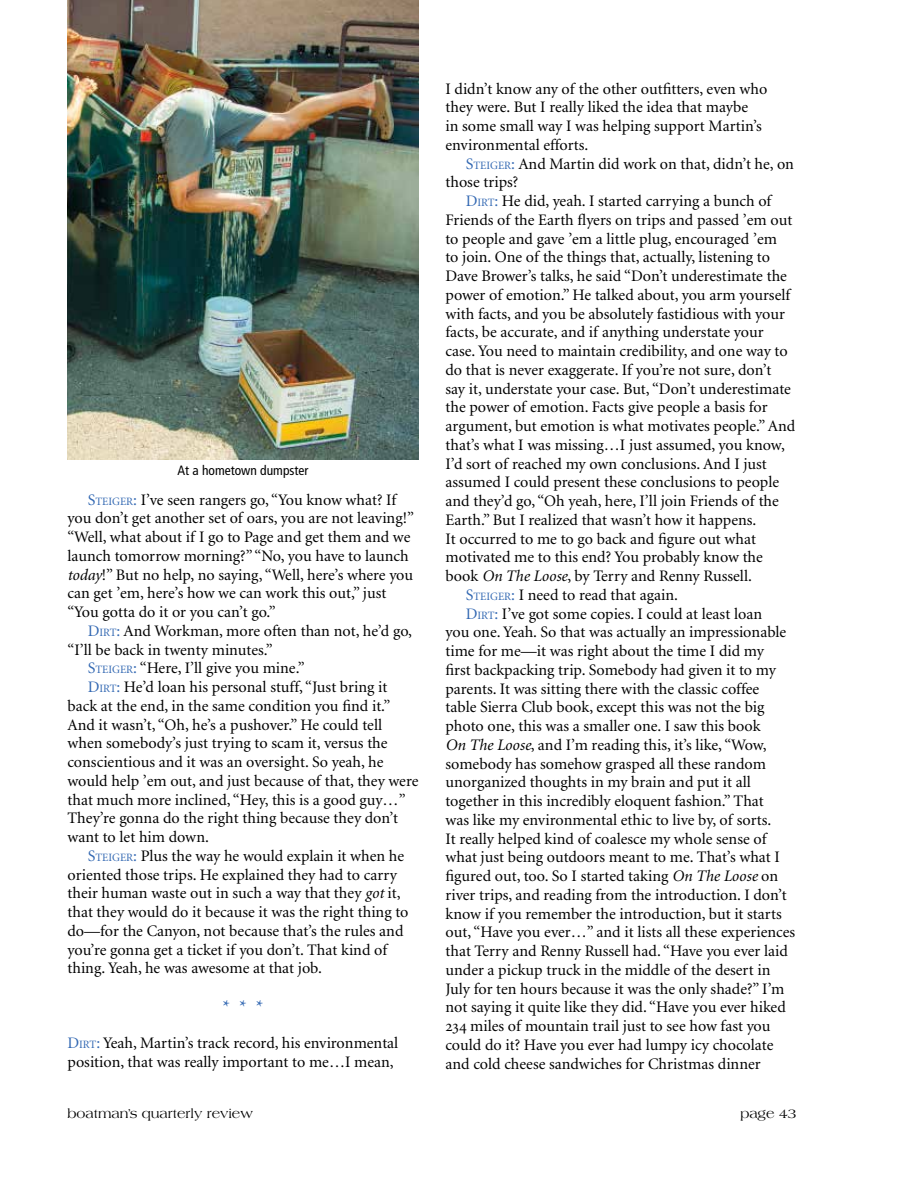
<style>
.page{position:relative;width:918px;height:1188px;background:#fff}
.page>*{position:absolute;margin:0;border:0;box-sizing:border-box;transform-origin:0 0}
.t1{font:16.05px/18.8px "Minion";color:#000}
.t2{font:700 16.05px "Minion";color:#3469b3}
.t3{font:13.5px "Americana";color:#000}
.t4{font:condensed 13.5px "Frutiger";color:#000}
.s1{color:#3469b3}
.s2{font-size:11.25px;color:#3469b3}
.s3{font-style:italic}
.s4{font-family:"Minion Exp"}
</style>
<div class="page">
<img style="left:68px;top:0;width:350px;height:459px">
<p class="t4" style="left:178px;top:462px;width:132px">At a hometown dumpster</p>
<p class="t1" style="left:67px;top:491px;width:348px;text-indent:20px"><span class="s1">S</span><span class="s2">TEIGER</span><span class="s1">:</span> I’ve seen rangers go, “You know what? If you don’t get another set of oars, you are not leaving!” “Well, what about if I go to Page and get them and we launch tomorrow morning?” “No, you have to launch <span class="s3">today</span>!” But no help, no saying, “Well, here’s where you can get ’em, here’s how we can work this out,” just “You gotta do it or you can’t go.”</p>
<p class="t1" style="left:88px;top:622px;width:326px"><span class="s1">D</span><span class="s2">IRT</span><span class="s1">:</span> And Workman, more often than not, he’d go,</p>
<p class="t1" style="left:67px;top:641px;width:207px">“I’ll be back in twenty minutes.”</p>
<p class="t1" style="left:88px;top:659px;width:219px"><span class="s1">S</span><span class="s2">TEIGER</span><span class="s1">:</span> “Here, I’ll give you mine.”</p>
<p class="t1" style="left:88px;top:678px;width:301px"><span class="s1">D</span><span class="s2">IRT</span><span class="s1">:</span> He’d loan his personal stuff, “Just bring it</p>
<p class="t1" style="left:67px;top:697px;width:324px">back at the end, in the same condition you find it.”</p>
<p class="t1" style="left:67px;top:716px;width:316px">And it wasn’t, “Oh, he’s a pushover.” He could tell</p>
<p class="t1" style="left:67px;top:734px;width:322px">when somebody’s just trying to scam it, versus the</p>
<p class="t1" style="left:67px;top:753px;width:317px">conscientious and it was an oversight. So yeah, he</p>
<p class="t1" style="left:67px;top:772px;width:352px">would help ’em out, and just because of that, they were</p>
<p class="t1" style="left:67px;top:791px;width:340px">that much more inclined, “Hey, this is a good guy…”</p>
<p class="t1" style="left:67px;top:809px;width:332px">They’re gonna do the right thing because they don’t</p>
<p class="t1" style="left:67px;top:828px;width:143px">want to let him down.</p>
<p class="t1" style="left:88px;top:847px;width:318px"><span class="s1">S</span><span class="s2">TEIGER</span><span class="s1">:</span> Plus the way he would explain it when he</p>
<p class="t1" style="left:67px;top:866px;width:331px">oriented those trips. He explained they had to carry</p>
<p class="t1" style="left:67px;top:884px;width:335px">their human waste out in such a way that they <span class="s3">got</span> it,</p>
<p class="t1" style="left:67px;top:903px;width:343px">that they would do it because it was the right thing to</p>
<p class="t1" style="left:67px;top:922px;width:338px">do—for the Canyon, not because that’s the rules and</p>
<p class="t1" style="left:67px;top:941px;width:321px">you’re gonna get a ticket if you don’t. That kind of</p>
<p class="t1" style="left:67px;top:959px;width:256px">thing. Yeah, he was awesome at that job.</p>
<p class="t2" style="left:223px;top:998px;width:42px">* * *</p>
<p class="t1" style="left:67px;top:1034px;width:332px"><span class="s1">D</span><span class="s2">IRT</span><span class="s1">:</span> Yeah, Martin’s track record, his environmental position, that was really important to me…I mean,</p>
<p class="t1" style="left:445px;top:80px;width:323px">I didn’t know any of the other outfitters, even who they were. But I really liked the idea that maybe<br>in some small way I was helping support Martin’s environmental efforts.</p>
<p class="t1" style="left:445px;top:155px;width:350px;text-indent:20px"><span class="s1">S</span><span class="s2">TEIGER</span><span class="s1">:</span> And Martin did work on that, didn’t he, on those trips?</p>
<p class="t1" style="left:466px;top:192px;width:307px"><span class="s1">D</span><span class="s2">IRT</span><span class="s1">:</span> He did, yeah. I started carrying a bunch of</p>
<p class="t1" style="left:445px;top:211px;width:348px">Friends of the Earth flyers on trips and passed ’em out</p>
<p class="t1" style="left:445px;top:230px;width:333px">to people and gave ’em a little plug, encouraged ’em</p>
<p class="t1" style="left:445px;top:249px;width:326px">to join. One of the things that, actually, listening to</p>
<p class="t1" style="left:445px;top:267px;width:343px">Dave Brower’s talks, he said “Don’t underestimate the</p>
<p class="t1" style="left:445px;top:286px;width:346px">power of emotion.” He talked about, you arm yourself</p>
<p class="t1" style="left:445px;top:305px;width:341px">with facts, and you be absolutely fastidious with your</p>
<p class="t1" style="left:445px;top:324px;width:320px">facts, be accurate, and if anything understate your</p>
<p class="t1" style="left:445px;top:342px;width:344px">case. You need to maintain credibility, and one way to</p>
<p class="t1" style="left:445px;top:361px;width:327px">do that is never exaggerate. If you’re not sure, don’t</p>
<p class="t1" style="left:445px;top:380px;width:347px">say it, understate your case. But, “Don’t underestimate</p>
<p class="t1" style="left:445px;top:399px;width:324px">the power of emotion. Facts give people a basis for</p>
<p class="t1" style="left:445px;top:417px;width:351px">argument, but emotion is what motivates people.” And</p>
<p class="t1" style="left:445px;top:436px;width:341px">that’s what I was missing…I just assumed, you know,</p>
<p class="t1" style="left:445px;top:455px;width:323px">I’d sort of reached my own conclusions. And I just</p>
<p class="t1" style="left:445px;top:473px;width:335px">assumed I could present these conclusions to people</p>
<p class="t1" style="left:445px;top:492px;width:335px">and they’d go, “Oh yeah, here, I’ll join Friends of the</p>
<p class="t1" style="left:445px;top:511px;width:312px">Earth.” But I realized that wasn’t how it happens.</p>
<p class="t1" style="left:445px;top:530px;width:312px">It occurred to me to go back and figure out what</p>
<p class="t1" style="left:445px;top:548px;width:319px">motivated me to this end? You probably know the</p>
<p class="t1" style="left:445px;top:567px;width:308px">book <span class="s3">On The Loose</span>, by Terry and Renny Russell.</p>
<p class="t1" style="left:466px;top:586px;width:214px"><span class="s1">S</span><span class="s2">TEIGER</span><span class="s1">:</span> I need to read that again.</p>
<p class="t1" style="left:466px;top:605px;width:298px"><span class="s1">D</span><span class="s2">IRT</span><span class="s1">:</span> I’ve got some copies. I could at least loan</p>
<p class="t1" style="left:445px;top:624px;width:342px">you one. Yeah. So that was actually an impressionable</p>
<p class="t1" style="left:445px;top:642px;width:320px">time for me—it was right about the time I did my</p>
<p class="t1" style="left:445px;top:661px;width:332px">first backpacking trip. Somebody had given it to my</p>
<p class="t1" style="left:445px;top:680px;width:315px">parents. It was sitting there with the classic coffee</p>
<p class="t1" style="left:445px;top:699px;width:321px">table Sierra Club book, except this was not the big</p>
<p class="t1" style="left:445px;top:717px;width:317px">photo one, this was a smaller one. I saw this book</p>
<p class="t1" style="left:445px;top:736px;width:323px"><span class="s3">On The Loose</span>, and I’m reading this, it’s like, “Wow,</p>
<p class="t1" style="left:445px;top:755px;width:322px">somebody has somehow grasped all these random</p>
<p class="t1" style="left:445px;top:774px;width:307px">unorganized thoughts in my brain and put it all</p>
<p class="t1" style="left:445px;top:792px;width:320px">together in this incredibly eloquent fashion.” That</p>
<p class="t1" style="left:445px;top:811px;width:327px">was like my environmental ethic to live by, of sorts.</p>
<p class="t1" style="left:445px;top:830px;width:322px">It really helped kind of coalesce my whole sense of</p>
<p class="t1" style="left:445px;top:849px;width:336px">what just being outdoors meant to me. That’s what I</p>
<p class="t1" style="left:445px;top:867px;width:334px">figured out, too. So I started taking <span class="s3">On The Loose</span> on</p>
<p class="t1" style="left:445px;top:886px;width:343px">river trips, and reading from the introduction. I don’t</p>
<p class="t1" style="left:445px;top:905px;width:338px">know if you remember the introduction, but it starts</p>
<p class="t1" style="left:445px;top:923px;width:351px">out, “Have you ever…” and it lists all these experiences</p>
<p class="t1" style="left:445px;top:942px;width:344px">that Terry and Renny Russell had. “Have you ever laid</p>
<p class="t1" style="left:445px;top:961px;width:326px">under a pickup truck in the middle of the desert in</p>
<p class="t1" style="left:445px;top:980px;width:340px">July for ten hours because it was the only shade?” I’m</p>
<p class="t1" style="left:445px;top:998px;width:342px">not saying it quite like they did. “Have you ever hiked</p>
<p class="t1" style="left:445px;top:1017px;width:327px"><span class="s4">234</span> miles of mountain trail just to see how fast you</p>
<p class="t1" style="left:445px;top:1036px;width:330px">could do it? Have you ever had lumpy icy chocolate</p>
<p class="t1" style="left:445px;top:1055px;width:317px">and cold cheese sandwiches for Christmas dinner</p>
<p class="t3" style="left:68px;top:1106px;width:187px">boatman’s quarterly review</p>
<p class="t3" style="left:740px;top:1106px;width:58px">page 43</p>
</div>
